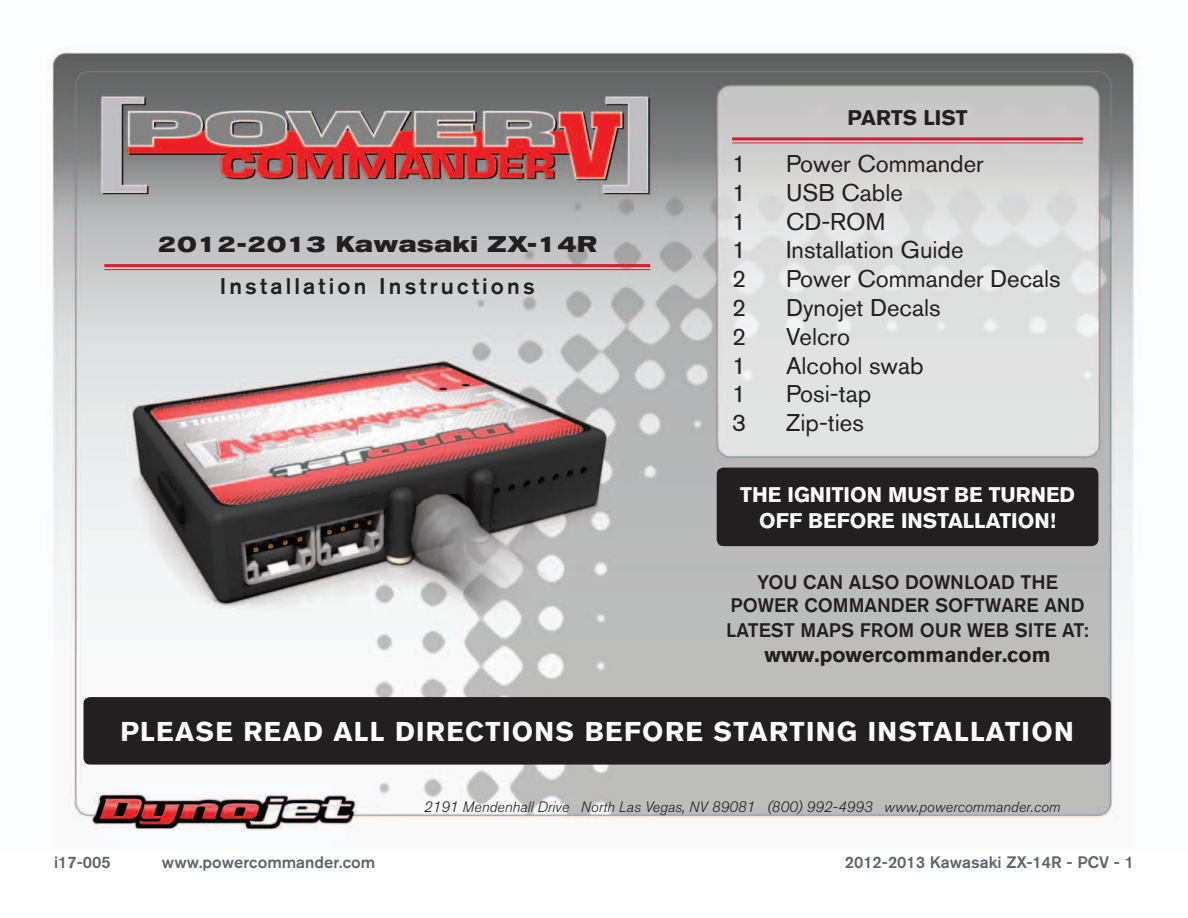
<style>
.page{position:relative;width:1188px;height:918px;background:#fff}
.page>*{position:absolute;margin:0;border:0;box-sizing:border-box;transform-origin:0 0}
.t1{font:700 27px "Akzidenz Grotesk BQ";letter-spacing:.05em;color:#fff}
.t2{font:24px "Akzidenz Grotesk BQ";color:#231f20}
.t3{font:500 22.5px "Akzidenz Grotesk BQ";letter-spacing:.14em;color:#231f20}
.t4{font:700 expanded 22.5px "Akzidenz Grotesk BQ";letter-spacing:.03em;color:#231f20}
.t5{font:700 21px/25.2px "Akzidenz Grotesk BQ";color:#fff;text-align:center}
.t6{font:700 21px "Akzidenz Grotesk BQ";color:#231f20}
.t7{font:500 19.5px "Akzidenz Grotesk BQ";color:#231f20}
.t8{font:500 16.5px "Akzidenz Grotesk BQ";color:#5e656c}
.t9{font:italic 300 15px "Akzidenz Grotesk BQ";color:#231f20}
</style>
<div class="page">
<img style="left:47px;top:47px;width:1092px;height:784px">
<div style="left:83px;top:697px;width:1028px;height:68px;background:#231f20;border-radius:7px"></div>
<div style="left:717px;top:468px;width:381px;height:78px;background:#231f20;border-radius:7px"></div>
<hr style="left:104px;top:264px;width:546px;height:3px;background:#d1232a">
<hr style="left:104px;top:269px;width:546px;height:1px;background:#d1232a">
<hr style="left:732px;top:137px;width:351px;height:3px;background:#d1232a">
<hr style="left:732px;top:142px;width:351px;height:1px;background:#d1232a">
<p class="t4" style="left:158px;top:231px;width:441px">2012-2013 Kawasaki ZX-14R</p>
<p class="t3" style="left:220px;top:272px;width:316px">Installation Instructions</p>
<p class="t6" style="left:848px;top:106px;width:122px">PARTS LIST</p>
<p class="t2" style="left:732px;top:149px;width:15px">1</p>
<p class="t2" style="left:786px;top:149px;width:199px">Power Commander</p>
<p class="t2" style="left:732px;top:178px;width:15px">1</p>
<p class="t2" style="left:786px;top:178px;width:118px">USB Cable</p>
<p class="t2" style="left:732px;top:207px;width:15px">1</p>
<p class="t2" style="left:786px;top:207px;width:101px">CD-ROM</p>
<p class="t2" style="left:732px;top:236px;width:15px">1</p>
<p class="t2" style="left:786px;top:236px;width:179px">Installation Guide</p>
<p class="t2" style="left:732px;top:265px;width:15px">2</p>
<p class="t2" style="left:786px;top:265px;width:276px">Power Commander Decals</p>
<p class="t2" style="left:732px;top:293px;width:15px">2</p>
<p class="t2" style="left:786px;top:293px;width:156px">Dynojet Decals</p>
<p class="t2" style="left:732px;top:322px;width:15px">2</p>
<p class="t2" style="left:786px;top:322px;width:65px">Velcro</p>
<p class="t2" style="left:732px;top:351px;width:15px">1</p>
<p class="t2" style="left:786px;top:351px;width:139px">Alcohol swab</p>
<p class="t2" style="left:732px;top:380px;width:15px">1</p>
<p class="t2" style="left:786px;top:380px;width:87px">Posi-tap</p>
<p class="t2" style="left:732px;top:409px;width:15px">3</p>
<p class="t2" style="left:786px;top:409px;width:79px">Zip-ties</p>
<p class="t5" style="left:740px;top:482px;width:336px">THE IGNITION MUST BE TURNED<br>OFF BEFORE INSTALLATION!</p>
<p class="t7" style="left:757px;top:570px;width:302px">YOU CAN ALSO DOWNLOAD THE</p>
<p class="t7" style="left:731px;top:593px;width:356px">POWER COMMANDER SOFTWARE AND</p>
<p class="t7" style="left:726px;top:619px;width:364px">LATEST MAPS FROM OUR WEB SITE AT:</p>
<p class="t6" style="left:765px;top:643px;width:288px">www.powercommander.com</p>
<p class="t1" style="left:120px;top:716px;width:955px">PLEASE READ ALL DIRECTIONS BEFORE STARTING INSTALLATION</p>
<p class="t9" style="left:424px;top:798px;width:638px">2191 Mendenhall Drive North Las Vegas, NV 89081 (800) 992-4993 www.powercommander.com</p>
<p class="t8" style="left:54px;top:852px;width:58px">i17-005</p>
<p class="t8" style="left:162px;top:852px;width:215px">www.powercommander.com</p>
<p class="t8" style="left:845px;top:852px;width:291px">2012-2013 Kawasaki ZX-14R - PCV - 1</p>
</div>
